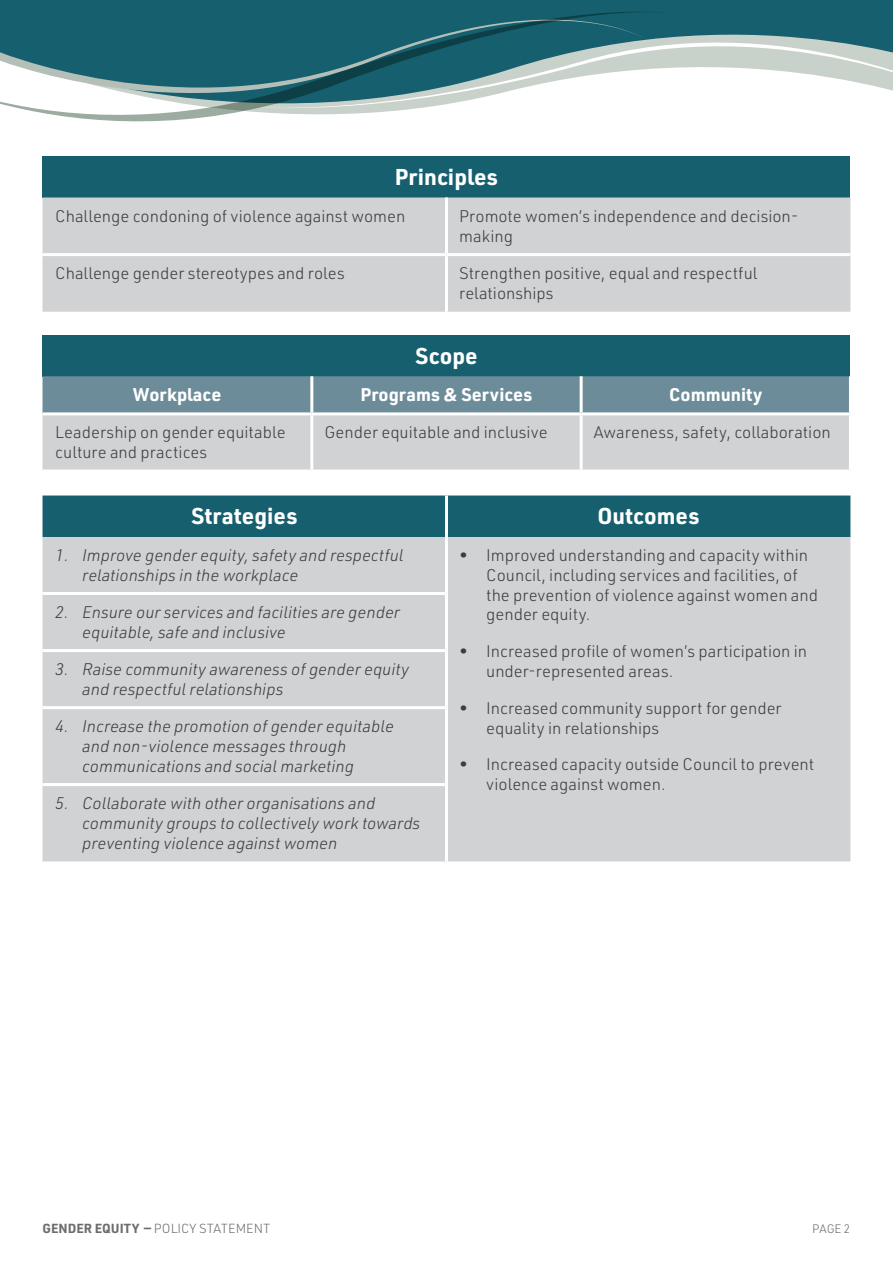
<style>
.page{position:relative;width:893px;height:1263px;background:#fff}
.page>*{position:absolute;margin:0;border:0;box-sizing:border-box;transform-origin:0 0}
.Table_Headers_Footer{font:700 22.5px "URWDIN";color:#fff}
.Table_Headers_Footer-2{font:700 18px "URWDIN";color:#fff}
.Table_Text{font:300 16.5px/19.8px "URWDIN";color:#3e3e3f}
.t1{font:italic 300 16.5px/19.8px "URWDIN";color:#3e3e3f}
.t2{font:300 12.9px "URWDIN";color:#6c6d70}
.t3{font:300 12px "URWDIN";color:#6c6d70}
.s1{font-weight:700}
</style>
<div class="page">
<div style="left:43px;top:156px;width:807px;height:41px;background:#155f6f"></div>
<div style="left:43px;top:197px;width:807px;height:115px;background:#d1d2d4"></div>
<hr style="left:43px;top:253px;width:403px;height:3px;background:#fff">
<hr style="left:446px;top:253px;width:404px;height:3px;background:#fff">
<hr style="left:445px;top:197px;width:3px;height:56px;background:#fff">
<hr style="left:445px;top:256px;width:3px;height:56px;background:#fff">
<div style="left:43px;top:335px;width:807px;height:41px;background:#155f6f"></div>
<div style="left:43px;top:376px;width:806px;height:36px;background:#6d8c9a"></div>
<div style="left:43px;top:415px;width:806px;height:54px;background:#d1d2d4"></div>
<hr style="left:310px;top:376px;width:3px;height:36px;background:#fff">
<hr style="left:580px;top:376px;width:3px;height:36px;background:#fff">
<hr style="left:310px;top:415px;width:3px;height:54px;background:#fff">
<hr style="left:580px;top:415px;width:3px;height:54px;background:#fff">
<div style="left:43px;top:495px;width:807px;height:42px;background:#155f6f"></div>
<div style="left:43px;top:537px;width:807px;height:324px;background:#d1d2d4"></div>
<hr style="left:43px;top:592px;width:405px;height:3px;background:#fff">
<hr style="left:43px;top:649px;width:405px;height:3px;background:#fff">
<hr style="left:43px;top:706px;width:405px;height:3px;background:#fff">
<hr style="left:43px;top:783px;width:405px;height:3px;background:#fff">
<hr style="left:445px;top:495px;width:3px;height:42px;background:#fff">
<hr style="left:445px;top:537px;width:3px;height:55px;background:#fff">
<hr style="left:445px;top:595px;width:3px;height:54px;background:#fff">
<hr style="left:445px;top:652px;width:3px;height:54px;background:#fff">
<hr style="left:445px;top:709px;width:3px;height:74px;background:#fff">
<hr style="left:445px;top:786px;width:3px;height:75px;background:#fff">
<svg style="left:679px;top:0;width:214px;height:4px"></svg>
<svg style="left:679px;top:4px;width:214px;height:87px"></svg>
<svg style="left:0;top:0;width:679px;height:169px;fill:#155f6f"></svg>
<p class="Table_Headers_Footer" style="left:395px;top:161px;width:105px">Principles</p>
<p class="Table_Text" style="left:55px;top:206px;width:352px">Challenge condoning of violence against women</p>
<p class="Table_Text" style="left:459px;top:206px;width:341px">Promote women’s independence and decision&shy;making</p>
<p class="Table_Text" style="left:55px;top:263px;width:291px">Challenge gender stereotypes and roles</p>
<p class="Table_Text" style="left:459px;top:263px;width:300px">Strengthen positive, equal and respectful relationships</p>
<p class="Table_Headers_Footer" style="left:415px;top:340px;width:64px">Scope</p>
<p class="Table_Headers_Footer-2" style="left:133px;top:382px;width:90px">Workplace</p>
<p class="Table_Headers_Footer-2" style="left:361px;top:382px;width:173px">Programs &amp; Services</p>
<p class="Table_Headers_Footer-2" style="left:669px;top:382px;width:95px">Community</p>
<p class="Table_Text" style="left:55px;top:422px;width:232px">Leadership on gender equitable culture and practices</p>
<p class="Table_Text" style="left:325px;top:422px;width:225px">Gender equitable and inclusive</p>
<p class="Table_Text" style="left:594px;top:422px;width:238px">Awareness, safety, collaboration</p>
<p class="Table_Headers_Footer" style="left:191px;top:501px;width:108px">Strategies</p>
<p class="Table_Headers_Footer" style="left:597px;top:501px;width:104px">Outcomes</p>
<p class="t1" style="left:82px;top:545px;width:323px;text-indent:-27px">1. Improve gender equity, safety and respectful relationships in the workplace</p>
<p class="Table_Text" style="left:486px;top:545px;width:333px;text-indent:-27px">• Improved understanding and capacity within Council, including services and facilities, of the prevention of violence against women and gender equity.</p>
<p class="Table_Text" style="left:486px;top:641px;width:322px;text-indent:-27px">• Increased profile of women’s participation in under-represented areas.</p>
<p class="Table_Text" style="left:486px;top:697px;width:297px;text-indent:-27px">• Increased community support for gender equality in relationships</p>
<p class="Table_Text" style="left:486px;top:754px;width:330px;text-indent:-27px">• Increased capacity outside Council to prevent violence against women.</p>
<p class="t1" style="left:82px;top:602px;width:319px;text-indent:-27px">2. Ensure our services and facilities are gender equitable, safe and inclusive</p>
<p class="t1" style="left:82px;top:659px;width:328px;text-indent:-27px">3. Raise community awareness of gender equity and respectful relationships</p>
<p class="t1" style="left:82px;top:716px;width:313px;text-indent:-27px">4. Increase the promotion of gender equitable and non-violence messages through communications and social marketing</p>
<p class="t1" style="left:82px;top:793px;width:340px;text-indent:-27px">5. Collaborate with other organisations and community groups to collectively work towards preventing violence against women</p>
<p class="t2" style="left:43px;top:1219px;width:229px"><span class="s1">GENDER EQUITY —</span> POLICY STATEMENT</p>
<p class="t3" style="left:812px;top:1220px;width:40px">PAGE 2</p>
</div>
